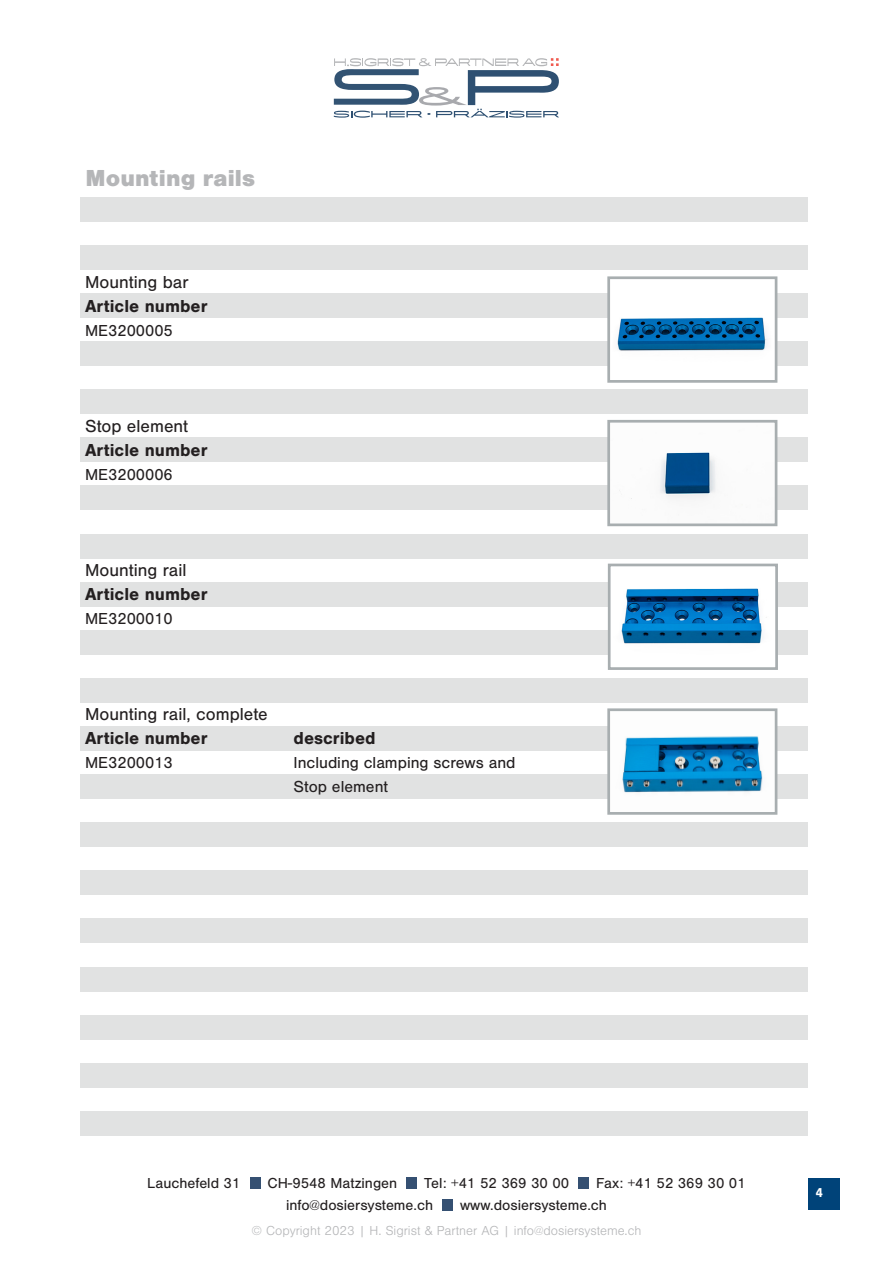
<style>
.page{position:relative;width:893px;height:1263px;background:#fff}
.page>*{position:absolute;margin:0;border:0;box-sizing:border-box;transform-origin:0 0}
.t1{font:900 24px "Nimbus San";color:#b5b6b8}
.t2{font:700 18px "Nimbus San";color:#231f20}
.t3{font:18px "Nimbus San";color:#231f20}
.t4{font:16.5px "Nimbus San";color:#231f20}
.t5{font:15px "Nimbus San";color:#231f20}
.t6{font:300 13.5px "Nimbus San";color:#b5b6b8}
.t7{font:700 13.5px "Nimbus San";color:#fff}
</style>
<div class="page">
<div style="left:808px;top:1178px;width:31px;height:31px;background:#004379"></div>
<div style="left:250px;top:1178px;width:10px;height:11px;background:#355072"></div>
<div style="left:406px;top:1178px;width:11px;height:11px;background:#355072"></div>
<div style="left:442px;top:1199px;width:11px;height:11px;background:#355072"></div>
<div style="left:578px;top:1178px;width:10px;height:11px;background:#355072"></div>
<svg style="left:334px;top:58px;width:225px;height:60px"></svg>
<div style="left:81px;top:293px;width:727px;height:24px;background:#e1e2e2"></div>
<div style="left:81px;top:197px;width:727px;height:24px;background:#e1e2e2"></div>
<div style="left:81px;top:341px;width:727px;height:25px;background:#e1e2e2"></div>
<div style="left:81px;top:245px;width:727px;height:24px;background:#e1e2e2"></div>
<div style="left:81px;top:390px;width:727px;height:24px;background:#e1e2e2"></div>
<div style="left:81px;top:438px;width:727px;height:24px;background:#e1e2e2"></div>
<div style="left:81px;top:486px;width:727px;height:24px;background:#e1e2e2"></div>
<div style="left:81px;top:534px;width:727px;height:24px;background:#e1e2e2"></div>
<div style="left:81px;top:582px;width:727px;height:24px;background:#e1e2e2"></div>
<div style="left:81px;top:630px;width:727px;height:24px;background:#e1e2e2"></div>
<div style="left:81px;top:678px;width:727px;height:24px;background:#e1e2e2"></div>
<div style="left:81px;top:726px;width:727px;height:24px;background:#e1e2e2"></div>
<div style="left:81px;top:774px;width:727px;height:25px;background:#e1e2e2"></div>
<div style="left:81px;top:823px;width:727px;height:24px;background:#e1e2e2"></div>
<div style="left:81px;top:871px;width:727px;height:24px;background:#e1e2e2"></div>
<div style="left:81px;top:919px;width:727px;height:24px;background:#e1e2e2"></div>
<div style="left:81px;top:967px;width:727px;height:24px;background:#e1e2e2"></div>
<div style="left:81px;top:1015px;width:727px;height:24px;background:#e1e2e2"></div>
<div style="left:81px;top:1063px;width:727px;height:24px;background:#e1e2e2"></div>
<div style="left:81px;top:1111px;width:727px;height:24px;background:#e1e2e2"></div>
<img style="left:611px;top:726px;width:162px;height:73px">
<div style="left:607px;top:708px;width:170px;height:107px;border:3px solid #a8aeb0"></div>
<img style="left:611px;top:293px;width:162px;height:73px">
<div style="left:607px;top:276px;width:170px;height:107px;border:3px solid #a8aeb0"></div>
<img style="left:611px;top:438px;width:162px;height:72px">
<div style="left:607px;top:420px;width:170px;height:106px;border:3px solid #a8aeb0"></div>
<img style="left:612px;top:582px;width:162px;height:72px">
<div style="left:608px;top:564px;width:170px;height:106px;border:3px solid #a8aeb0"></div>
<p class="t1" style="left:86px;top:164px;width:171px">Mounting rails</p>
<p class="t3" style="left:85px;top:273px;width:105px">Mounting bar</p>
<p class="t2" style="left:85px;top:296px;width:124px">Article number</p>
<p class="t4" style="left:85px;top:322px;width:89px">ME3200005</p>
<p class="t3" style="left:85px;top:417px;width:105px">Stop element</p>
<p class="t2" style="left:85px;top:440px;width:124px">Article number</p>
<p class="t4" style="left:85px;top:466px;width:89px">ME3200006</p>
<p class="t3" style="left:85px;top:561px;width:103px">Mounting rail</p>
<p class="t2" style="left:85px;top:584px;width:124px">Article number</p>
<p class="t4" style="left:85px;top:610px;width:89px">ME3200010</p>
<p class="t3" style="left:85px;top:705px;width:184px">Mounting rail, complete</p>
<p class="t2" style="left:85px;top:728px;width:124px">Article number</p>
<p class="t2" style="left:294px;top:728px;width:84px">described</p>
<p class="t4" style="left:85px;top:754px;width:89px">ME3200013</p>
<p class="t4" style="left:294px;top:754px;width:223px">Including clamping screws and</p>
<p class="t4" style="left:294px;top:778px;width:96px">Stop element</p>
<p class="t5" style="left:147px;top:1175px;width:95px">Lauchefeld 31</p>
<p class="t5" style="left:267px;top:1175px;width:131px">CH-9548 Matzingen</p>
<p class="t5" style="left:424px;top:1175px;width:146px">Tel: +41 52 369 30 00</p>
<p class="t5" style="left:596px;top:1175px;width:151px">Fax: +41 52 369 30 01</p>
<p class="t5" style="left:286px;top:1196px;width:149px">info@dosiersysteme.ch</p>
<p class="t5" style="left:460px;top:1196px;width:148px">www.dosiersysteme.ch</p>
<p class="t6" style="left:252px;top:1224px;width:391px">© Copyright 2023 | H. Sigrist &amp; Partner AG | info@dosiersysteme.ch</p>
<p class="t7" style="left:815px;top:1184px;width:9px">4</p>
</div>
